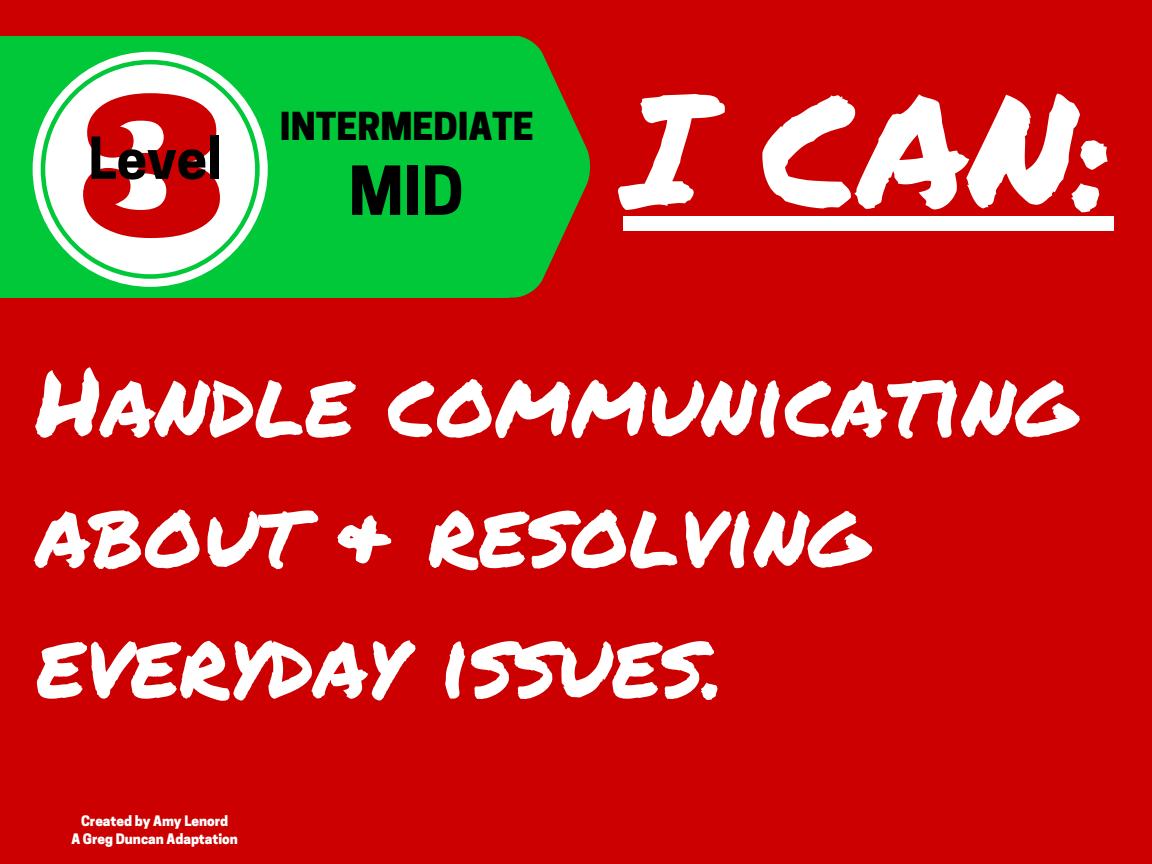
<style>
.page{position:relative;width:1152px;height:864px;background:#c00}
.page>*{position:absolute;margin:0;border:0;box-sizing:border-box;transform-origin:0 0}
.t1{font:156.9px "Permanent Marker";color:#fff}
.t2{font:93.6px/130.5px "Permanent Marker";color:#fff}
.t3{font:700 63.45px "Cooper Hewitt";color:#000}
.t4{font:700 54.3px "Cooper Hewitt";color:#000}
.t5{font:800 36.3px "Cooper Hewitt";color:#000}
.t6{font:800 13.65px/18px "Cooper Hewitt";color:#fff;text-align:center}
</style>
<div class="page">
<div style="left:0;top:37px;width:508px;height:261px;background:#00c839"></div>
<svg style="left:508px;top:37px;width:82px;height:261px"></svg>
<div style="left:623px;top:216px;width:81px;height:15px;background:#fff"></div>
<div style="left:704px;top:216px;width:58px;height:15px;background:#fff"></div>
<div style="left:762px;top:216px;width:96px;height:15px;background:#fff"></div>
<div style="left:858px;top:216px;width:111px;height:15px;background:#fff"></div>
<div style="left:969px;top:216px;width:107px;height:15px;background:#fff"></div>
<div style="left:1076px;top:216px;width:38px;height:15px;background:#fff"></div>
<svg style="left:33px;top:52px;width:235px;height:235px;fill:#fff"></svg>
<svg style="left:83px;top:93px;width:137px;height:145px;background:#dc5151"></svg>
<p class="t4" style="left:88px;top:138px;width:134px">Level</p>
<p class="t5" style="left:280px;top:112px;width:255px">INTERMEDIATE</p>
<p class="t3" style="left:349px;top:167px;width:117px">MID</p>
<h1 class="t1" style="left:623px;top:34px;width:492px">I CAN:</h1>
<p class="t2" style="left:36px;top:334px;width:1041px">Handle communicating about &amp; resolving everyday issues.</p>
<p class="t6" style="left:71px;top:813px;width:168px">Created by Amy Lenord<br>A Greg Duncan Adaptation</p>
</div>
